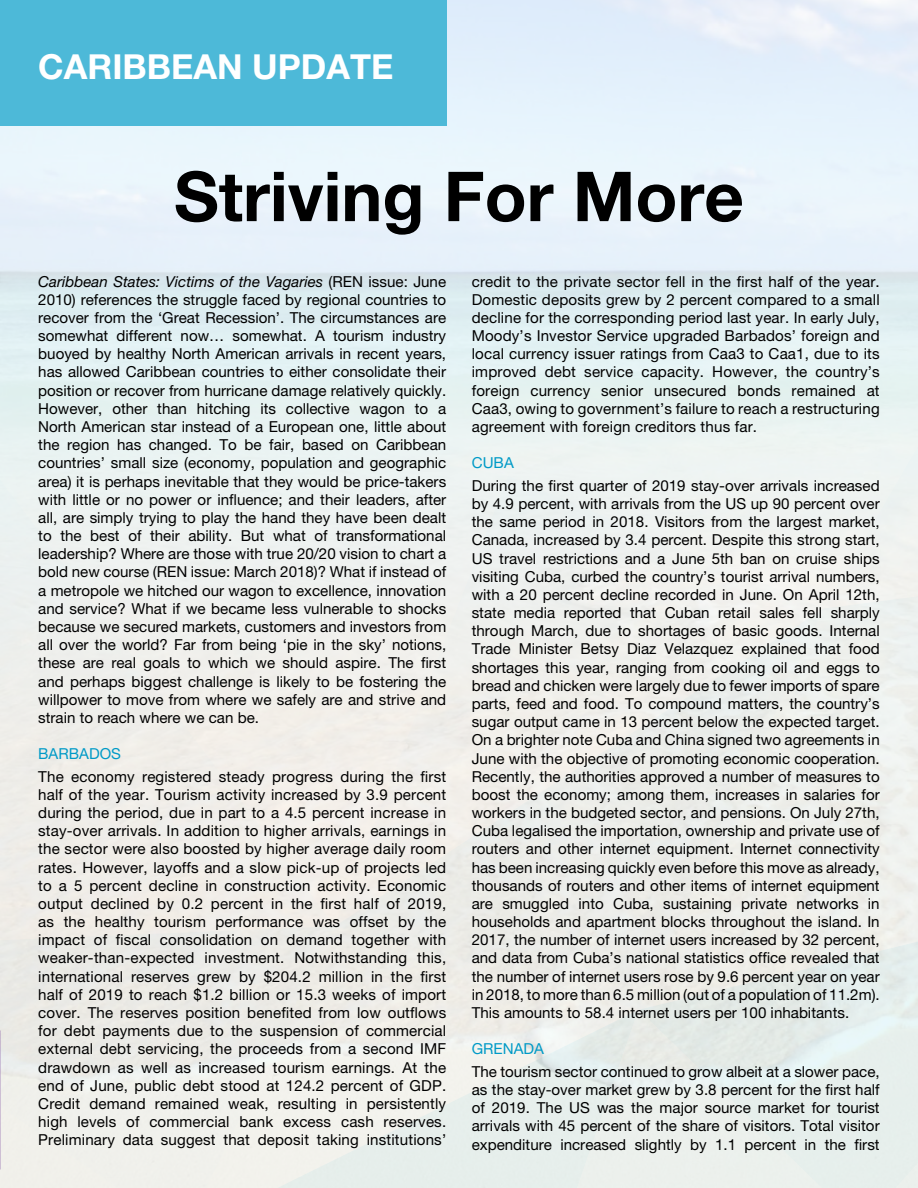
<style>
.page{position:relative;width:918px;height:1188px;background:#fff}
.page>*{position:absolute;margin:0;border:0;box-sizing:border-box;transform-origin:0 0}
.t1{font:700 69px "Helvetica Neue LT Pro";color:#000}
.t2{font:700 34.5px "Helvetica Neue LT Pro";color:#fff}
.t3{font:15.15px/18.1px "Helvetica Neue LT Pro";color:#000;text-align:justify}
.t4{font:15.15px "Helvetica Neue LT Pro";color:#009ac7}
.s1{font-style:italic}
</style>
<div class="page">
<img style="left:0;top:0;width:918px;height:1188px">
<div style="left:0;top:0;width:446px;height:125px;background:#4db9d8"></div>
<h2 class="t2" style="left:38px;top:45px;width:357px">CARIBBEAN UPDATE</h2>
<h1 class="t1" style="left:174px;top:154px;width:571px">Striving For More</h1>
<p class="t3" style="left:38px;top:272px;width:410px"><span class="s1">Caribbean States: Victims of the Vagaries</span> (REN issue: June 2010) references the struggle faced by regional countries to recover from the ‘Great Recession’. The circumstances are somewhat different now… somewhat. A tourism industry buoyed by healthy North American arrivals in recent years, has allowed Caribbean countries to either consolidate their position or recover from hurricane damage relatively quickly.<br>However, other than hitching its collective wagon to a North American star instead of a European one, little about the region has changed. To be fair, based on Caribbean countries’ small size (economy, population and geographic area) it is perhaps inevitable that they would be price-takers with little or no power or influence; and their leaders, after all, are simply trying to play the hand they have been dealt to the best of their ability. But what of transformational leadership? Where are those with true 20/20 vision to chart a bold new course (REN issue: March 2018)? What if instead of a metropole we hitched our wagon to excellence, innovation and service? What if we became less vulnerable to shocks because we secured markets, customers and investors from all over the world? Far from being ‘pie in the sky’ notions, these are real goals to which we should aspire. The first and perhaps biggest challenge is likely to be fostering the willpower to move from where we safely are and strive and strain to reach where we can be.</p>
<p class="t4" style="left:38px;top:745px;width:84px">BARBADOS</p>
<p class="t3" style="left:38px;top:767px;width:410px">The economy registered steady progress during the first half of the year. Tourism activity increased by 3.9 percent during the period, due in part to a 4.5 percent increase in stay-over arrivals. In addition to higher arrivals, earnings in the sector were also boosted by higher average daily room rates. However, layoffs and a slow pick-up of projects led to a 5 percent decline in construction activity. Economic output declined by 0.2 percent in the first half of 2019, as the healthy tourism performance was offset by the impact of fiscal consolidation on demand together with weaker-than‑expected investment. Notwithstanding this, international reserves grew by $204.2 million in the first half of 2019 to reach $1.2 billion or 15.3 weeks of import cover. The reserves position benefited from low outflows for debt payments due to the suspension of commercial external debt servicing, the proceeds from a second IMF drawdown as well as increased tourism earnings. At the end of June, public debt stood at 124.2 percent of GDP.<br>Credit demand remained weak, resulting in persistently high levels of commercial bank excess cash reserves.<br>Preliminary data suggest that deposit taking institutions’</p>
<p class="t3" style="left:472px;top:272px;width:410px">credit to the private sector fell in the first half of the year.<br>Domestic deposits grew by 2 percent compared to a small decline for the corresponding period last year. In early July, Moody’s Investor Service upgraded Barbados’ foreign and local currency issuer ratings from Caa3 to Caa1, due to its improved debt service capacity. However, the country’s foreign currency senior unsecured bonds remained at Caa3, owing to government’s failure to reach a restructuring agreement with foreign creditors thus far.</p>
<p class="t4" style="left:472px;top:454px;width:22px">Cuba</p>
<p class="t3" style="left:472px;top:476px;width:410px">During the first quarter of 2019 stay-over arrivals increased by 4.9 percent, with arrivals from the US up 90 percent over the same period in 2018. Visitors from the largest market, Canada, increased by 3.4 percent. Despite this strong start, US travel restrictions and a June 5th ban on cruise ships visiting Cuba, curbed the country’s tourist arrival numbers, with a 20 percent decline recorded in June. On April 12th, state media reported that Cuban retail sales fell sharply through March, due to shortages of basic goods. Internal Trade Minister Betsy Diaz Velazquez explained that food shortages this year, ranging from cooking oil and eggs to bread and chicken were largely due to fewer imports of spare parts, feed and food. To compound matters, the country’s sugar output came in 13 percent below the expected target.<br>On a brighter note Cuba and China signed two agreements in June with the objective of promoting economic cooperation.<br>Recently, the authorities approved a number of measures to boost the economy; among them, increases in salaries for workers in the budgeted sector, and pensions. On July 27th, Cuba legalised the importation, ownership and private use of routers and other internet equipment. Internet connectivity has been increasing quickly even before this move as already, thousands of routers and other items of internet equipment are smuggled into Cuba, sustaining private networks in households and apartment blocks throughout the island. In 2017, the number of internet users increased by 32 percent, and data from Cuba’s national statistics office revealed that the number of internet users rose by 9.6 percent year on year in 2018, to more than 6.5 million (out of a population of 11.2m).<br>This amounts to 58.4 internet users per 100 inhabitants.</p>
<p class="t4" style="left:472px;top:1040px;width:23px">Grenada</p>
<p class="t3" style="left:472px;top:1062px;width:410px">The tourism sector continued to grow albeit at a slower pace, as the stay-over market grew by 3.8 percent for the first half of 2019. The US was the major source market for tourist arrivals with 45 percent of the share of visitors. Total visitor expenditure increased slightly by 1.1 percent in the first</p>
</div>
